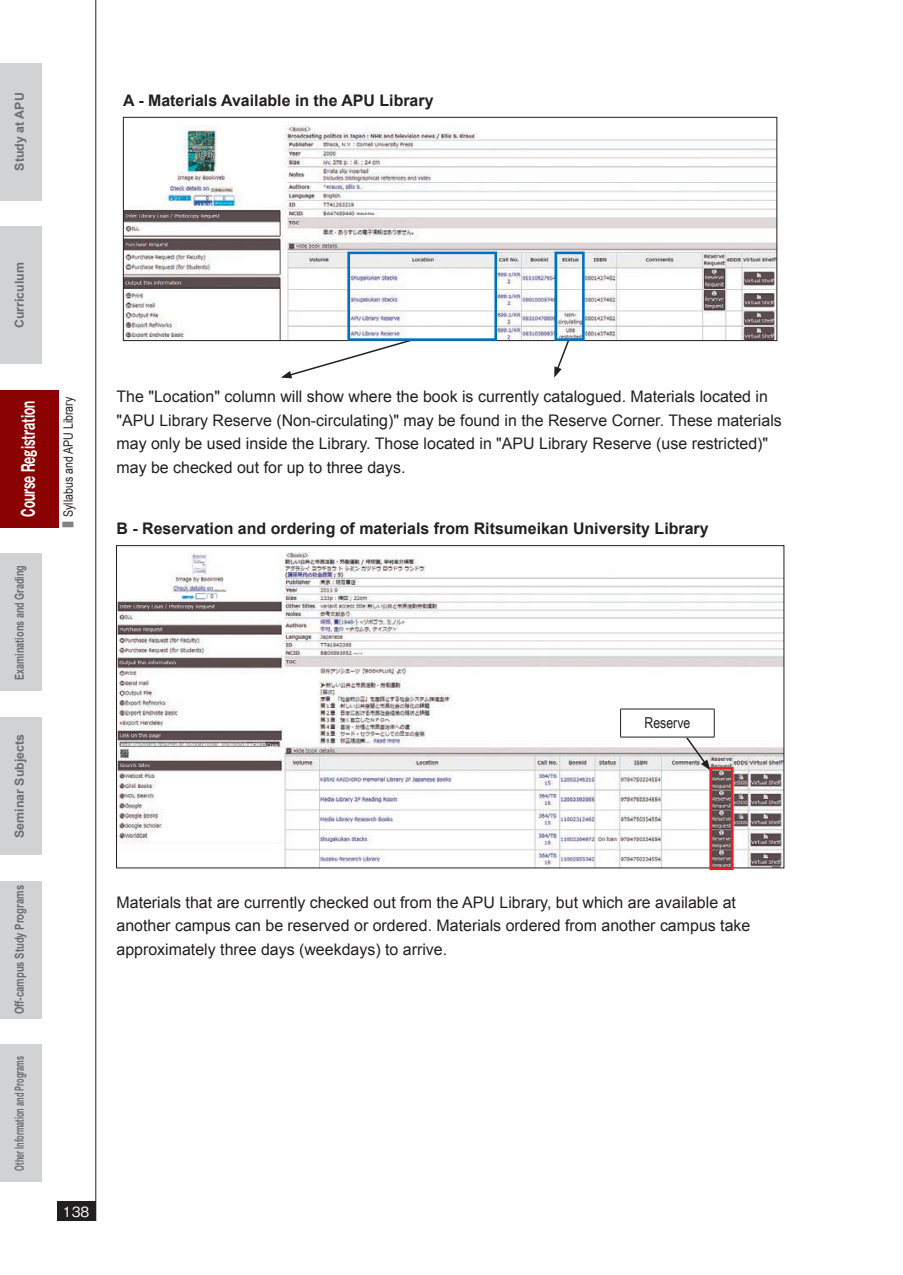
<style>
.page{position:relative;width:903px;height:1275px;background:#fff}
.page>*{position:absolute;margin:0;border:0;box-sizing:border-box;transform-origin:0 0}
.t1{font:700 17.15px "Gothic MB101 Pro";color:#fff;scale:.6 1}
.t2{font:15.92px/23.6px "Arial";color:#231f20}
.t3{font:700 15.92px "Arial";color:#231f20}
.t4{font:15.05px "Arial Narrow";color:#231f20}
.t5{font:500 14px "Gothic BBB Pro";color:#fff}
.t6{font:12.95px "Arial Narrow";color:#231f20}
.t7{font:700 12.42px "Arial";color:#6c6d70}
.t8{font:700 12.42px "Arial";color:#6c6d70;scale:.6 1}
.t9{font:700 12.42px "Arial";color:#6c6d70;scale:.77 1}
.t10{font:700 12.42px "Arial";color:#6c6d70;scale:.73 1}
.t11{font:500 6.48px "Gothic BBB Pro";color:#808285;scale:2 1}
</style>
<div class="page">
<div style="left:57px;top:1202px;width:39px;height:19px;background:#231f20"></div>
<div style="left:0;top:226px;width:41px;height:138px;background:#d1d2d4"></div>
<div style="left:0;top:553px;width:41px;height:138px;background:#d1d2d4"></div>
<div style="left:0;top:717px;width:41px;height:138px;background:#d1d2d4"></div>
<div style="left:0;top:881px;width:41px;height:138px;background:#d1d2d4"></div>
<div style="left:0;top:1044px;width:41px;height:138px;background:#d1d2d4"></div>
<hr style="left:95px;top:0;width:1px;height:1221px;background:#231f20">
<div style="left:0;top:390px;width:58px;height:138px;background:#8b0202"></div>
<div style="left:0;top:63px;width:41px;height:137px;background:#d1d2d4"></div>
<img style="left:118px;top:553px;width:664px;height:313px">
<div style="left:620px;top:709px;width:94px;height:28px;background:#fff"></div>
<hr style="left:620px;top:709px;width:94px;height:1px;background:#231f20">
<svg style="left:620px;top:709px;width:1px;height:28px"></svg>
<svg style="left:680px;top:709px;width:35px;height:61px"></svg>
<hr style="left:620px;top:737px;width:94px;height:1px;background:#231f20">
<div style="left:709px;top:767px;width:24px;height:103px;border:3px solid #ee1d23"></div>
<img style="left:125px;top:125px;width:650px;height:214px">
<div style="left:123px;top:117px;width:654px;height:224px;border:1px solid #231f20"></div>
<svg style="left:281px;top:338px;width:135px;height:40px"></svg>
<svg style="left:554px;top:341px;width:17px;height:37px"></svg>
<div style="left:347px;top:252px;width:150px;height:89px;border:3px solid #0072bc"></div>
<div style="left:554px;top:252px;width:31px;height:89px;border:3px solid #0072bc"></div>
<p class="t7" style="left:11px;top:170px;width:79px;rotate:-90deg">Study at APU</p>
<p class="t3" style="left:123px;top:90px;width:312px">A - Materials Available in the APU Library</p>
<p class="t7" style="left:11px;top:328px;width:68px;rotate:-90deg">Curriculum</p>
<p class="t1" style="left:14px;top:517px;width:195px;rotate:-90deg">Course Registration</p>
<p class="t10" style="left:11px;top:680px;width:158px;rotate:-90deg">Examinations and Grading</p>
<p class="t7" style="left:11px;top:838px;width:105px;rotate:-90deg">Seminar Subjects</p>
<p class="t9" style="left:11px;top:1014px;width:169px;rotate:-90deg">Off-campus Study Programs</p>
<p class="t8" style="left:11px;top:1171px;width:193px;rotate:-90deg">Other Information and Programs</p>
<p class="t6" style="left:59px;top:517px;width:122px;rotate:-90deg">Syllabus and APU Library</p>
<p class="t11" style="left:75px;top:530px;width:8px;rotate:-180deg">■</p>
<p class="t5" style="left:63px;top:1200px;width:28px">138</p>
<p class="t2" style="left:116px;top:385px;width:667px">The "Location" column will show where the book is currently catalogued. Materials located in "APU Library Reserve (Non-circulating)" may be found in the Reserve Corner. These materials may only be used inside the Library. Those located in "APU Library Reserve (use restricted)" may be checked out for up to three days.</p>
<p class="t3" style="left:116px;top:518px;width:594px">B - Reservation and ordering of materials from Ritsumeikan University Library</p>
<p class="t4" style="left:644px;top:712px;width:47px">Reserve</p>
<p class="t2" style="left:116px;top:890px;width:635px">Materials that are currently checked out from the APU Library, but which are available at another campus can be reserved or ordered. Materials ordered from another campus take approximately three days (weekdays) to arrive.</p>
</div>
